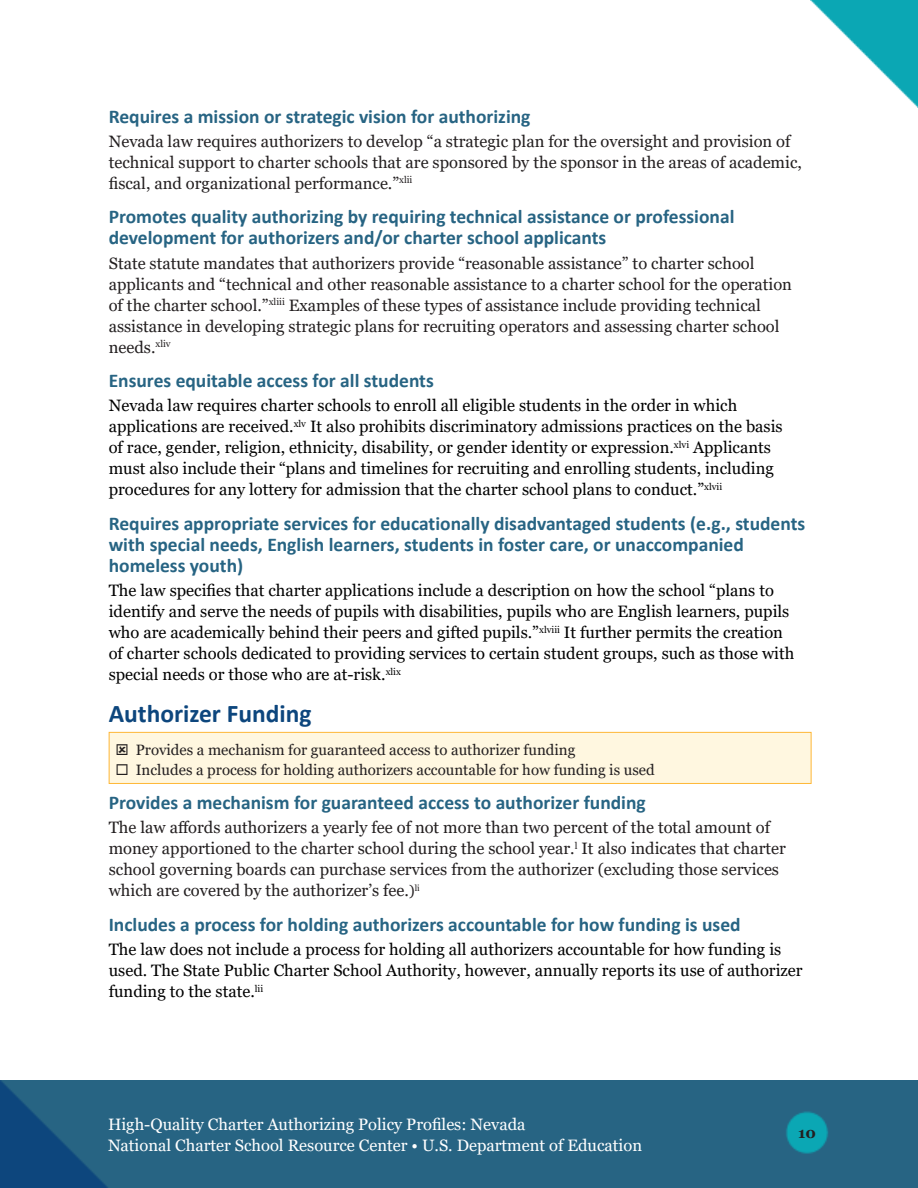
<style>
.page{position:relative;width:918px;height:1188px;background:#fff}
.page>*{position:absolute;margin:0;border:0;box-sizing:border-box;transform-origin:0 0}
.t1{font:700 25.5px "Calibri";color:#0d467d}
.t2{font:700 19.5px/21px "Calibri";color:#276483}
.t3{font:16.5px/21px "Georgia";color:#000}
.t4{font:16.5px/21px "Georgia";color:#231f20}
.t5{font:16.5px/21px "Georgia";color:#fff}
.t6{font:15px "Georgia";color:#231f20}
.t7{font:700 15px "Georgia";color:#231f20}
.s1{font-size:15px}
</style>
<div class="page">
<img style="left:0;top:1080px;width:918px;height:108px">
<img style="left:810px;top:0;width:108px;height:108px">
<div style="left:109px;top:732px;width:703px;height:52px;background:#fff7e0;border:1px solid #feb736"></div>
<h3 class="t2" style="left:109px;top:105px;width:423px">Requires a mission or strategic vision for authorizing</h3>
<p class="t4" style="left:109px;top:131px;width:695px">Nevada law requires authorizers to develop “a strategic plan for the oversight and provision of technical support to charter schools that are sponsored by the sponsor in the areas of academic, fiscal, and organizational performance.”<sup>xlii</sup></p>
<h3 class="t2" style="left:109px;top:206px;width:627px">Promotes quality authorizing by requiring technical assistance or professional development for authorizers and/or charter school applicants</h3>
<p class="t4" style="left:109px;top:253px;width:685px">State statute mandates that authorizers provide “reasonable assistance” to charter school applicants and “technical and other reasonable assistance to a charter school for the operation of the charter school.”<sup>xliii</sup> Examples of these types of assistance include providing technical assistance in developing strategic plans for recruiting operators and assessing charter school needs.<sup>xliv</sup></p>
<h3 class="t2" style="left:109px;top:370px;width:327px">Ensures equitable access for all students</h3>
<p class="t3" style="left:109px;top:396px;width:675px">Nevada law requires charter schools to enroll all eligible students in the order in which applications are received.<sup>xlv</sup> It also prohibits discriminatory admissions practices on the basis of race, gender, religion, ethnicity, disability, or gender identity or expression.<sup>xlvi</sup> Applicants must also include their “plans and timelines for recruiting and enrolling students, including procedures for any lottery for admission that the charter school plans to conduct.”<sup>xlvii</sup></p>
<h3 class="t2" style="left:109px;top:513px;width:698px">Requires appropriate services for educationally disadvantaged students (e.g., students with special needs, English learners, students in foster care, or unaccompanied homeless youth)</h3>
<p class="t3" style="left:109px;top:580px;width:687px">The law specifies that charter applications include a description on how the school “plans to identify and serve the needs of pupils with disabilities, pupils who are English learners, pupils who are academically behind their peers and gifted pupils.”<sup>xlviii</sup> It further permits the creation of charter schools dedicated to providing services to certain student groups, such as those with special needs or those who are at-risk.<sup>xlix</sup></p>
<h2 class="t1" style="left:109px;top:696px;width:204px">Authorizer Funding</h2>
<p class="t6" style="left:136px;top:741px;width:441px">Provides a mechanism for guaranteed access to authorizer funding</p>
<p class="t6" style="left:136px;top:760px;width:520px">Includes a process for holding authorizers accountable for how funding is used</p>
<h3 class="t2" style="left:109px;top:792px;width:539px">Provides a mechanism for guaranteed access to authorizer funding</h3>
<p class="t4" style="left:109px;top:817px;width:679px">The law affords authorizers a yearly fee of not more than two percent of the total amount of money apportioned to the charter school during the school year.<sup>l</sup> It also indicates that charter school governing boards can purchase services from the authorizer (excluding those services which are covered by the authorizer’s fee.<span class="s1">)</span><sup>li</sup></p>
<h3 class="t2" style="left:109px;top:914px;width:633px">Includes a process for holding authorizers accountable for how funding is used</h3>
<p class="t3" style="left:109px;top:939px;width:695px">The law does not include a process for holding all authorizers accountable for how funding is used. The State Public Charter School Authority, however, annually reports its use of authorizer funding to the state.<sup>lii</sup></p>
<p class="t5" style="left:108px;top:1114px;width:536px">High-Quality Charter Authorizing Policy Profiles: Nevada<br>National Charter School Resource Center • U.S. Department of Education</p>
<p class="t7" style="left:798px;top:1123px;width:19px">10</p>
</div>
